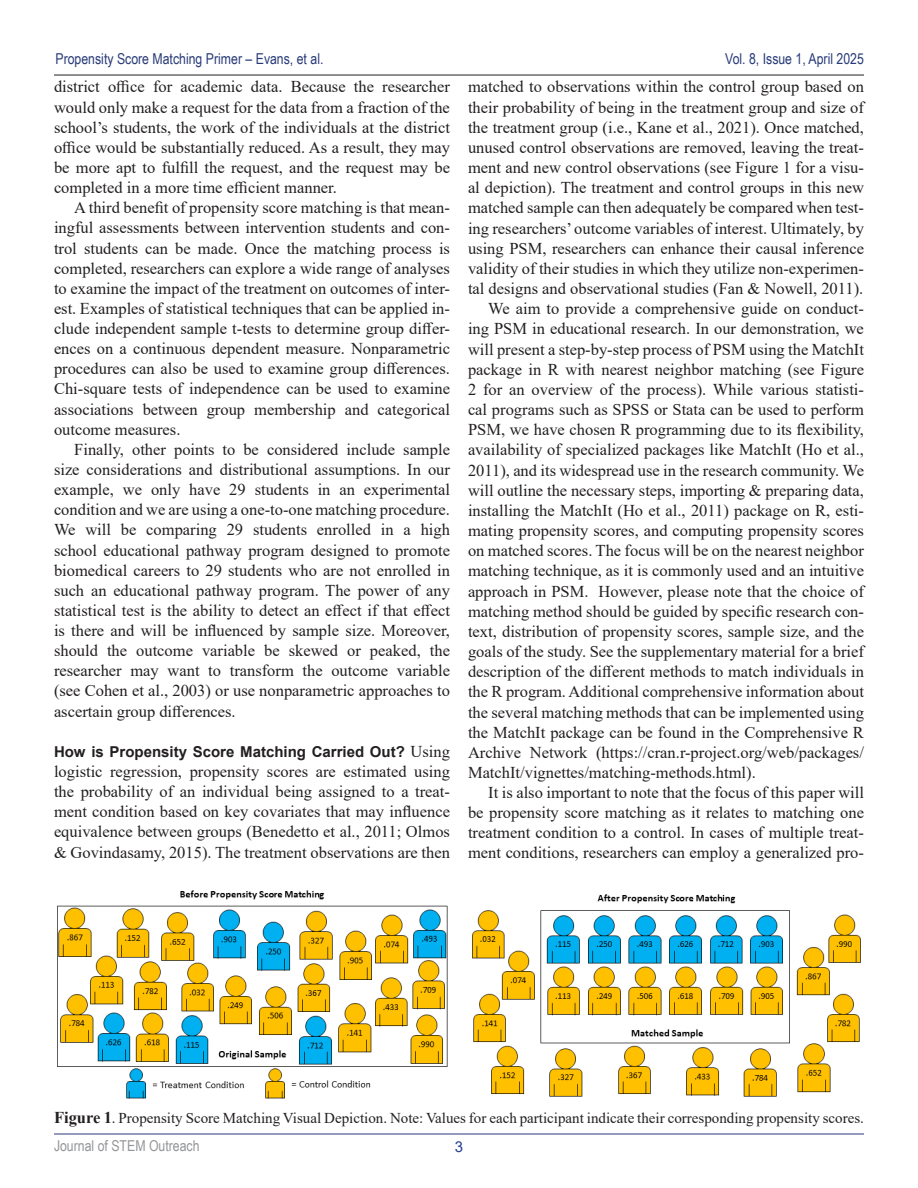
<style>
.page{position:relative;width:918px;height:1188px;background:#fff}
.page>*{position:absolute;margin:0;border:0;box-sizing:border-box;transform-origin:0 0}
.t1{font:16.5px/20.1px "Times New Roman";color:#231f20;text-align:justify}
.t2{font:15px "Times New Roman";color:#231f20}
.t3{font:15px "Arial Narrow";color:#283b78}
.t4{font:700 15px "Arial";color:#231f20}
.t5{font:15px "Arial Narrow";color:#939598}
.t6{font:15px "Arial";color:#253f8e}
.s1{font-family:"Times New Roman";font-weight:400;font-size:16.5px}
.s2{font-weight:700;font-size:16.5px}
</style>
<div class="page">
<hr style="left:54px;top:75px;width:810px;height:1px;background:#231f20">
<hr style="left:54px;top:1134px;width:810px;height:1px;background:#283b78">
<img style="left:57px;top:890px;width:391px;height:208px">
<img style="left:472px;top:894px;width:389px;height:203px">
<p class="t3" style="left:56px;top:48px;width:269px">Propensity Score Matching Primer – Evans, et al.</p>
<p class="t3" style="left:725px;top:48px;width:140px">Vol. 8, Issue 1, April 2025</p>
<p class="t1" style="left:54px;top:76px;width:398px">district office for academic data. Because the researcher would only make a request for the data from a fraction of the school’s students, the work of the individuals at the district office would be substantially reduced. As a result, they may be more apt to fulfill the request, and the request may be completed in a more time efficient manner.</p>
<p class="t1" style="left:54px;top:197px;width:398px;text-indent:20px">A third benefit of propensity score matching is that mean&shy;ingful assessments between intervention students and con&shy;trol students can be made. Once the matching process is completed, researchers can explore a wide range of analyses to examine the impact of the treatment on outcomes of inter&shy;est. Examples of statistical techniques that can be applied in&shy;clude independent sample t-tests to determine group differ&shy;ences on a continuous dependent measure. Nonparametric procedures can also be used to examine group differences.<br>Chi-square tests of independence can be used to examine associations between group membership and categorical outcome measures.</p>
<p class="t1" style="left:54px;top:439px;width:398px;text-indent:20px">Finally, other points to be considered include sample size considerations and distributional assumptions. In our example, we only have 29 students in an experimental condition and we are using a one-to-one matching procedure.<br>We will be comparing 29 students enrolled in a high school educational pathway program designed to promote biomedical careers to 29 students who are not enrolled in such an educational pathway program. The power of any statistical test is the ability to detect an effect if that effect is there and will be influenced by sample size. Moreover, should the outcome variable be skewed or peaked, the researcher may want to transform the outcome variable (see Cohen et al., 2003) or use nonparametric approaches to ascertain group differences.</p>
<p class="t4" style="left:54px;top:741px;width:397px">How is Propensity Score Matching Carried Out? <span class="s1">Using</span></p>
<p class="t1" style="left:54px;top:761px;width:398px">logistic regression, propensity scores are estimated using the probability of an individual being assigned to a treat&shy;ment condition based on key covariates that may influence equivalence between groups (Benedetto et al., 2011; Olmos &amp; Govindasamy, 2015). The treatment observations are then</p>
<p class="t1" style="left:468px;top:76px;width:398px">matched to observations within the control group based on their probability of being in the treatment group and size of the treatment group (i.e., Kane et al., 2021). Once matched, unused control observations are removed, leaving the treat&shy;ment and new control observations (see Figure 1 for a visu&shy;al depiction). The treatment and control groups in this new matched sample can then adequately be compared when test&shy;ing researchers’ outcome variables of interest. Ultimately, by using PSM, researchers can enhance their causal inference validity of their studies in which they utilize non-experimen&shy;tal designs and observational studies (Fan &amp; Nowell, 2011).</p>
<p class="t1" style="left:468px;top:298px;width:398px;text-indent:20px">We aim to provide a comprehensive guide on conduct&shy;ing PSM in educational research. In our demonstration, we will present a step-by-step process of PSM using the MatchIt package in R with nearest neighbor matching (see Figure 2 for an overview of the process). While various statisti&shy;cal programs such as SPSS or Stata can be used to perform PSM, we have chosen R programming due to its flexibility, availability of specialized packages like MatchIt (Ho et al., 2011), and its widespread use in the research community. We will outline the necessary steps, importing &amp; preparing data, installing the MatchIt (Ho et al., 2011) package on R, esti&shy;mating propensity scores, and computing propensity scores on matched scores. The focus will be on the nearest neighbor matching technique, as it is commonly used and an intuitive approach in PSM. However, please note that the choice of matching method should be guided by specific research con&shy;text, distribution of propensity scores, sample size, and the goals of the study. See the supplementary material for a brief description of the different methods to match individuals in the R program. Additional comprehensive information about the several matching methods that can be implemented using the MatchIt package can be found in the Comprehensive R Archive Network (https://cran.r-project.org/web/packages/ MatchIt/vignettes/matching-methods.html).</p>
<p class="t1" style="left:468px;top:782px;width:398px;text-indent:20px">It is also important to note that the focus of this paper will be propensity score matching as it relates to matching one treatment condition to a control. In cases of multiple treat&shy;ment conditions, researchers can employ a generalized pro-</p>
<p class="t2" style="left:54px;top:1108px;width:812px"><span class="s2">Figure 1</span>. Propensity Score Matching Visual Depiction. Note: Values for each participant indicate their corresponding propensity scores.</p>
<p class="t5" style="left:54px;top:1135px;width:147px">Journal of STEM Outreach</p>
<p class="t6" style="left:455px;top:1137px;width:10px">3</p>
</div>
